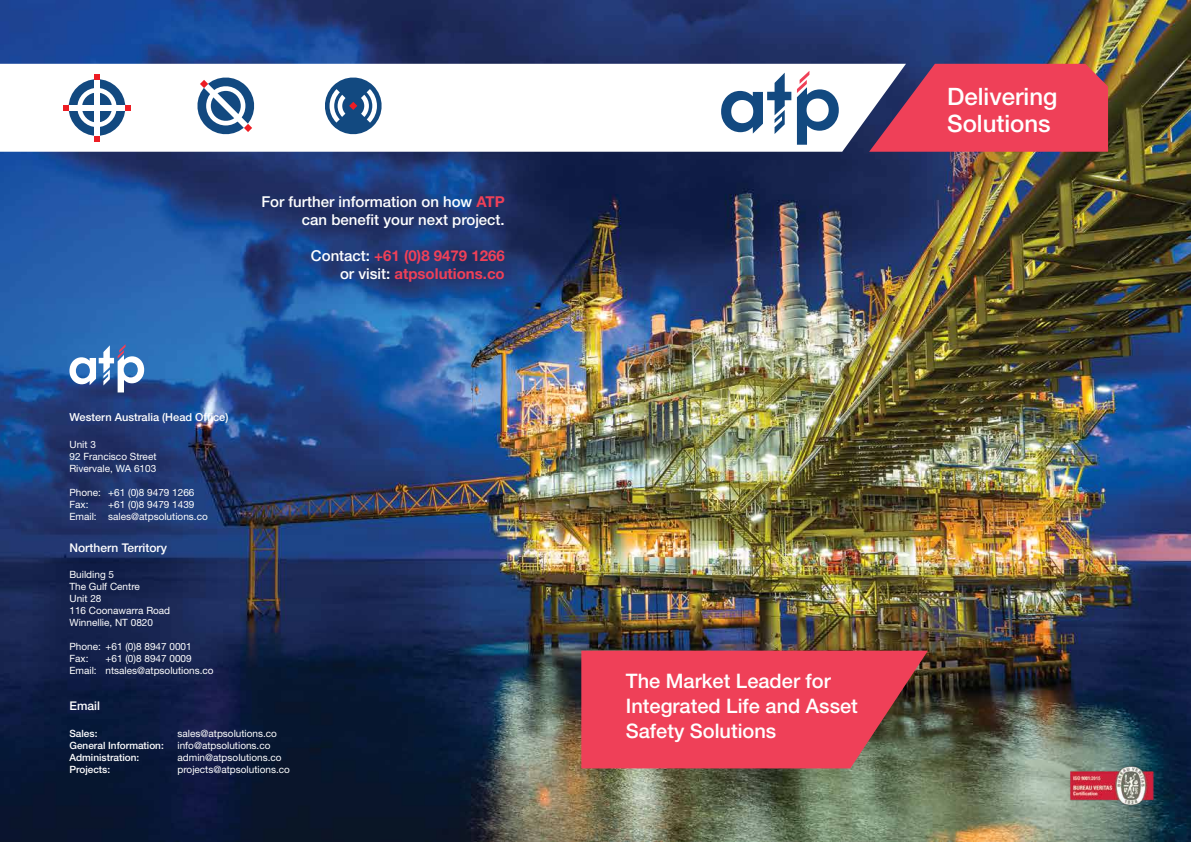
<style>
.page{position:relative;width:1191px;height:842px;background:#fff}
.page>*{position:absolute;margin:0;border:0;box-sizing:border-box;transform-origin:0 0}
.t1{font:500 24px/27px "Helvetica Neue";color:#fff}
.t2{font:500 20px/25px "Helvetica Neue";color:#fff}
.t3{font:500 15px/18px "Helvetica Neue";color:#fff;text-align:right}
.t4{font:700 15px/18px "Helvetica Neue";color:#ef4058;text-align:right}
.t5{font:500 12px "Helvetica Neue";color:#fff}
.t6{font:500 11px "Helvetica Neue";color:#fff}
.t7{font:10px/12px "Helvetica Neue";color:#fff}
.t8{font:500 10px "Helvetica Neue";color:#fff}
.s1{font-weight:700;color:#ef4058}
.s2{font-weight:500;color:#fff}
</style>
<div class="page">
<img style="left:0;top:0;width:1191px;height:842px">
<svg style="left:69px;top:344px;width:75px;height:48px"></svg>
<div style="left:906px;top:64px;width:202px;height:88px;background:#ef4058"></div>
<svg style="left:581px;top:651px;width:347px;height:117px;background:#dd4255"></svg>
<svg style="left:0;top:64px;width:906px;height:88px"></svg>
<svg style="left:721px;top:73px;width:70px;height:61px"></svg>
<svg style="left:797px;top:71px;width:41px;height:74px"></svg>
<img style="left:1068px;top:765px;width:87px;height:41px">
<div style="left:69px;top:79px;width:56px;height:57px;background:#124980;border-radius:50%"></div>
<svg style="left:77px;top:88px;width:40px;height:39px"></svg>
<div style="left:94px;top:79px;width:6px;height:57px;background:#fff"></div>
<div style="left:69px;top:105px;width:57px;height:6px;background:#fff"></div>
<svg style="left:125px;top:105px;width:6px;height:6px"></svg>
<svg style="left:63px;top:105px;width:6px;height:5px"></svg>
<svg style="left:94px;top:74px;width:6px;height:6px"></svg>
<svg style="left:94px;top:136px;width:6px;height:6px"></svg>
<svg style="left:195px;top:75px;width:62px;height:62px"></svg>
<svg style="left:322px;top:75px;width:62px;height:62px"></svg>
<h3 class="t3" style="left:261px;top:193px;width:245px">For further information on how <span class="s1">ATP </span>can benefit your next project.</h3>
<h3 class="t4" style="left:311px;top:247px;width:195px"><span class="s2">Contact:</span> +61 (0)8 9479 1266 <span class="s2">or visit:</span> atpsolutions.co</h3>
<p class="t6" style="left:69px;top:411px;width:160px">Western Australia (Head Office)</p>
<p class="t7" style="left:69px;top:438px;width:89px">Unit 3<br>92 Francisco Street<br>Rivervale, WA 6103</p>
<p class="t7" style="left:69px;top:486px;width:127px">Phone: +61 (0)8 9479 1266<br>Fax:</p>
<p class="t7" style="left:69px;top:498px;width:140px;text-indent:39px">+61 (0)8 9479 1439<br>Email: sales@atpsolutions.co</p>
<p class="t5" style="left:69px;top:540px;width:99px">Northern Territory</p>
<p class="t7" style="left:69px;top:568px;width:102px">Building 5<br>The Gulf Centre<br>Unit 28<br>116 Coonawarra Road<br>Winnellie, NT 0820</p>
<p class="t7" style="left:69px;top:640px;width:124px">Phone: +61 (0)8 8947 0001<br>Fax:</p>
<p class="t7" style="left:69px;top:652px;width:146px;text-indent:36px">+61 (0)8 8947 0009<br>Email: ntsales@atpsolutions.co</p>
<p class="t5" style="left:69px;top:699px;width:32px">Email</p>
<p class="t8" style="left:69px;top:727px;width:29px">Sales:</p>
<p class="t7" style="left:177px;top:727px;width:101px">sales@atpsolutions.co</p>
<p class="t8" style="left:69px;top:739px;width:96px">General Information:</p>
<p class="t7" style="left:177px;top:739px;width:95px">info@atpsolutions.co</p>
<p class="t8" style="left:69px;top:751px;width:71px">Administration:</p>
<p class="t7" style="left:177px;top:751px;width:106px">admin@atpsolutions.co</p>
<p class="t8" style="left:69px;top:763px;width:42px">Projects:</p>
<p class="t7" style="left:177px;top:763px;width:114px">projects@atpsolutions.co</p>
<h1 class="t1" style="left:947px;top:83px;width:112px">Delivering<br>Solutions</h1>
<h2 class="t2" style="left:626px;top:668px;width:233px">The Market Leader for<br>Integrated Life and Asset<br>Safety Solutions</h2>
</div>
